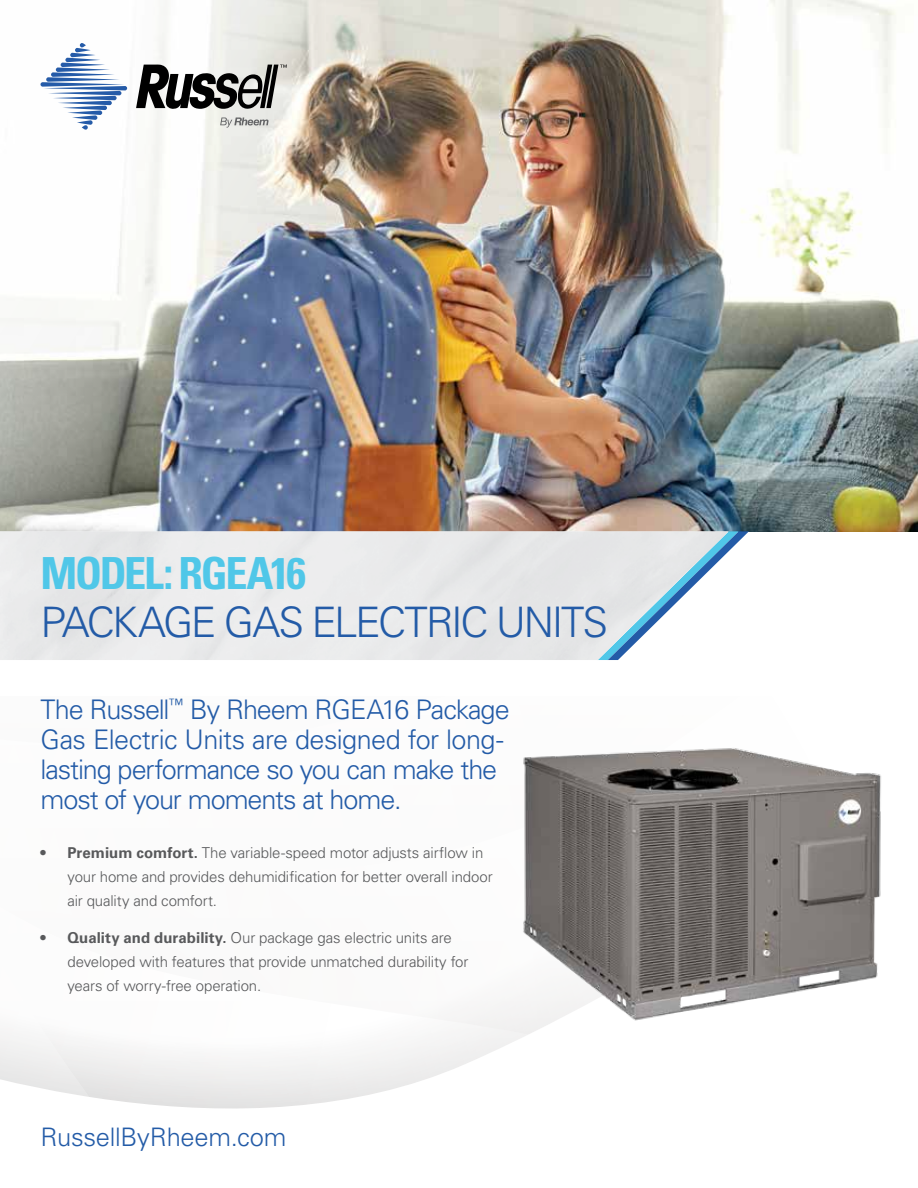
<style>
.page{position:relative;width:918px;height:1188px;background:#fff}
.page>*{position:absolute;margin:0;border:0;box-sizing:border-box;transform-origin:0 0}
.t1{font:700 condensed 44.25px "Univers";letter-spacing:-.055em;color:#50c7e8}
.t2{font:300 42px "Univers";letter-spacing:-.055em;color:#235ba7}
.t3{font:300 27px/30px "Univers";letter-spacing:-.04em;color:#235ba7}
.t4{font:300 25.5px "Univers";letter-spacing:-.01em;color:#235ba7}
.t5{font:300 15px/24px "Univers";letter-spacing:-.01em;color:#58595b}
.s1{font-weight:700}
</style>
<div class="page">
<img style="left:0;top:0;width:918px;height:531px">
<svg style="left:0;top:1001px;width:544px;height:108px"></svg>
<img style="left:515px;top:748px;width:366px;height:278px">
<svg style="left:40px;top:82px;width:84px;height:5px"></svg>
<svg style="left:46px;top:77px;width:74px;height:5px"></svg>
<svg style="left:51px;top:72px;width:64px;height:5px"></svg>
<svg style="left:56px;top:68px;width:54px;height:4px"></svg>
<svg style="left:61px;top:63px;width:44px;height:4px"></svg>
<svg style="left:65px;top:58px;width:35px;height:4px"></svg>
<svg style="left:70px;top:53px;width:26px;height:4px"></svg>
<svg style="left:75px;top:48px;width:16px;height:4px"></svg>
<svg style="left:80px;top:43px;width:6px;height:4px"></svg>
<svg style="left:43px;top:86px;width:84px;height:4px"></svg>
<svg style="left:48px;top:91px;width:73px;height:4px"></svg>
<svg style="left:53px;top:96px;width:64px;height:4px"></svg>
<svg style="left:58px;top:101px;width:54px;height:4px"></svg>
<svg style="left:63px;top:106px;width:44px;height:4px"></svg>
<svg style="left:67px;top:111px;width:35px;height:4px"></svg>
<svg style="left:72px;top:115px;width:25px;height:5px"></svg>
<svg style="left:77px;top:120px;width:16px;height:5px"></svg>
<svg style="left:82px;top:125px;width:6px;height:5px"></svg>
<svg style="left:220px;top:118px;width:49px;height:10px"></svg>
<svg style="left:136px;top:65px;width:151px;height:44px"></svg>
<svg style="left:729px;top:531px;width:20px;height:20px"></svg>
<img style="left:0;top:531px;width:729px;height:129px">
<h1 class="t1" style="left:41px;top:546px;width:267px">MODEL: RGEA16</h1>
<h2 class="t2" style="left:40px;top:597px;width:569px">PACKAGE GAS ELECTRIC UNITS</h2>
<h3 class="t3" style="left:40px;top:694px;width:471px">The Russell<sup>™</sup> By Rheem RGEA16 Package Gas Electric Units are designed for long&shy;lasting performance so you can make the most of your moments at home.</h3>
<p class="t5" style="left:68px;top:840px;width:427px;text-indent:-27px"><span class="s1">• Premium comfort.</span> The variable-speed motor adjusts airflow in your home and provides dehumidification for better overall indoor air quality and comfort.</p>
<p class="t5" style="left:68px;top:926px;width:402px;text-indent:-27px"><span class="s1">• Quality and durability.</span> Our package gas electric units are developed with features that provide unmatched durability for years of worry-free operation.</p>
<h3 class="t4" style="left:40px;top:1122px;width:248px">RussellByRheem.com</h3>
</div>
